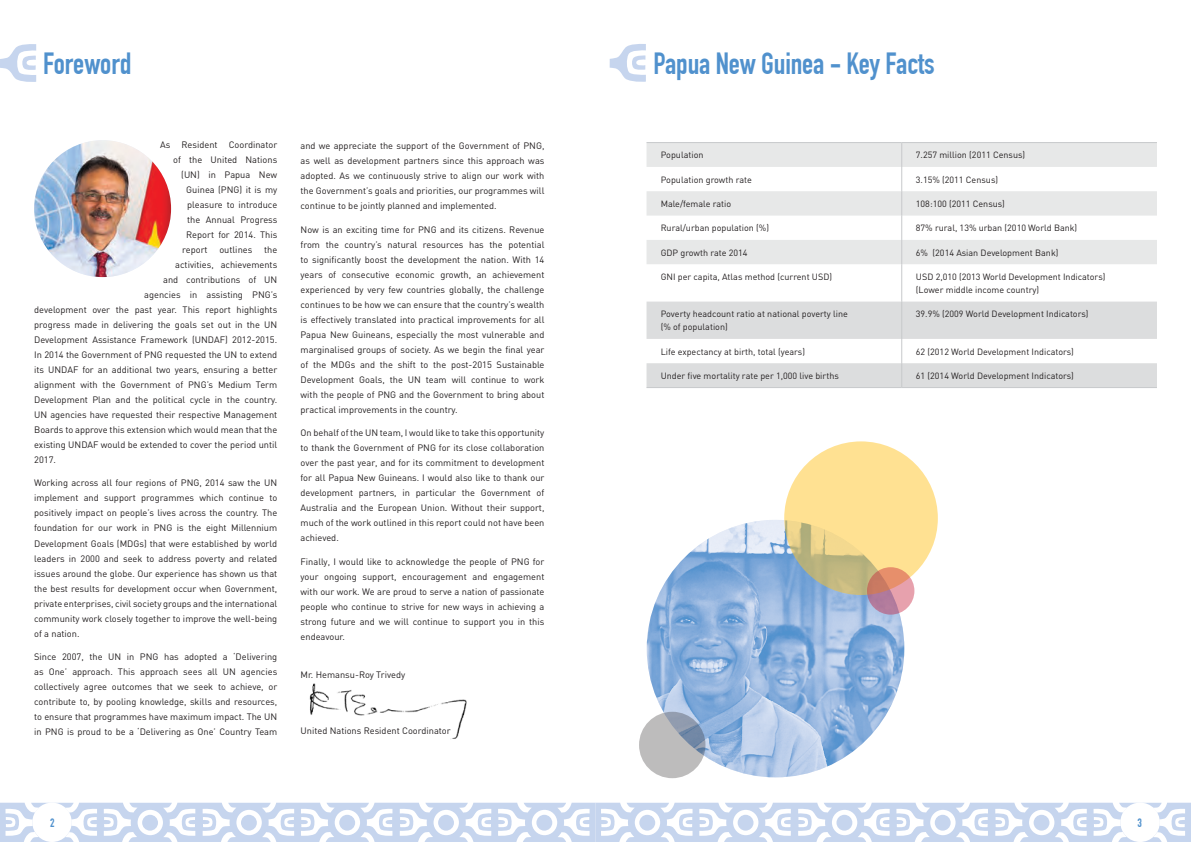
<style>
.page{position:relative;width:1191px;height:842px;background:#fff}
.page>*{position:absolute;margin:0;border:0;box-sizing:border-box;transform-origin:0 0}
.t1{font:700 30px "DIN Condensed";letter-spacing:-.005em;color:#5091cd}
.t2{font:700 12px "DIN Condensed";color:#5091cd}
.t3{font:9.2px/15px "DIN";color:#231f20;text-align:justify}
.t4{font:9px/13px "DIN";color:#231f20}
</style>
<div class="page">
<svg style="left:0;top:803px;width:1191px;height:39px"></svg>
<div style="left:1120px;top:802px;width:39px;height:40px;background:#fff;border-radius:50%"></div>
<div style="left:32px;top:802px;width:40px;height:40px;background:#fff;border-radius:50%"></div>
<svg style="left:646px;top:143px;width:511px;height:121px;fill:#e7e8e8"></svg>
<svg style="left:646px;top:302px;width:511px;height:85px;fill:#dcddde"></svg>
<hr style="left:646px;top:142px;width:255px;height:1px;background:#c7c9cb">
<hr style="left:901px;top:142px;width:256px;height:1px;background:#c7c9cb">
<svg style="left:901px;top:143px;width:1px;height:121px"></svg>
<hr style="left:901px;top:264px;width:1px;height:38px;background:#c7c9cb">
<hr style="left:901px;top:302px;width:1px;height:37px;background:#c7c9cb">
<svg style="left:901px;top:339px;width:1px;height:48px"></svg>
<hr style="left:646px;top:387px;width:255px;height:1px;background:#c7c9cb">
<hr style="left:901px;top:387px;width:256px;height:1px;background:#c7c9cb">
<img style="left:309px;top:683px;width:158px;height:56px">
<img style="left:647px;top:520px;width:257px;height:257px;border-radius:129px">
<svg style="left:784px;top:441px;width:154px;height:154px;background:#f3d98f"></svg>
<svg style="left:867px;top:567px;width:47px;height:48px;background:#d18b8b"></svg>
<svg style="left:639px;top:712px;width:66px;height:66px;background:#aeb2b7"></svg>
<svg style="left:0;top:44px;width:36px;height:38px"></svg>
<svg style="left:609px;top:44px;width:37px;height:38px"></svg>
<img style="left:34px;top:140px;width:137px;height:137px;border-radius:68px">
<h1 class="t1" style="left:43px;top:46px;width:90px">Foreword</h1>
<h1 class="t1" style="left:653px;top:46px;width:283px">Papua New Guinea - Key Facts</h1>
<p class="t3" style="left:160px;top:137px;width:119px">As Resident Coordinator</p>
<p class="t3" style="left:173px;top:152px;width:106px">of the United Nations</p>
<p class="t3" style="left:181px;top:167px;width:98px">(UN) in Papua New</p>
<p class="t3" style="left:186px;top:182px;width:93px">Guinea (PNG) it is my</p>
<p class="t3" style="left:187px;top:197px;width:91px">pleasure to introduce</p>
<p class="t3" style="left:187px;top:212px;width:91px">the Annual Progress</p>
<p class="t3" style="left:186px;top:227px;width:93px">Report for 2014. This</p>
<p class="t3" style="left:182px;top:242px;width:27px">report</p>
<p class="t3" style="left:219px;top:242px;width:34px">outlines</p>
<p class="t3" style="left:264px;top:242px;width:15px">the</p>
<p class="t3" style="left:175px;top:257px;width:104px">activities, achievements</p>
<p class="t3" style="left:163px;top:272px;width:116px">and contributions of UN</p>
<p class="t3" style="left:144px;top:287px;width:135px">agencies in assisting PNG’s</p>
<p class="t3" style="left:34px;top:302px;width:245px">development over the past year. This report highlights</p>
<p class="t3" style="left:34px;top:317px;width:245px">progress made in delivering the goals set out in the UN</p>
<p class="t3" style="left:34px;top:332px;width:245px">Development Assistance Framework (UNDAF) 2012-2015.</p>
<p class="t3" style="left:34px;top:347px;width:245px">In 2014 the Government of PNG requested the UN to extend</p>
<p class="t3" style="left:34px;top:362px;width:245px">its UNDAF for an additional two years, ensuring a better</p>
<p class="t3" style="left:34px;top:377px;width:245px">alignment with the Government of PNG’s Medium Term</p>
<p class="t3" style="left:34px;top:392px;width:245px">Development Plan and the political cycle in the country.</p>
<p class="t3" style="left:34px;top:407px;width:245px">UN agencies have requested their respective Management</p>
<p class="t3" style="left:34px;top:422px;width:245px">Boards to approve this extension which would mean that the</p>
<p class="t3" style="left:34px;top:437px;width:245px">existing UNDAF would be extended to cover the period until</p>
<p class="t3" style="left:34px;top:452px;width:23px">2017.</p>
<p class="t3" style="left:34px;top:475px;width:245px">Working across all four regions of PNG, 2014 saw the UN implement and support programmes which continue to positively impact on people’s lives across the country. The foundation for our work in PNG is the eight Millennium Development Goals (MDGs) that were established by world leaders in 2000 and seek to address poverty and related issues around the globe. Our experience has shown us that the best results for development occur when Government, private enterprises, civil society groups and the international community work closely together to improve the well-being of a nation.</p>
<p class="t3" style="left:34px;top:649px;width:245px">Since 2007, the UN in PNG has adopted a ‘Delivering as One’ approach. This approach sees all UN agencies collectively agree outcomes that we seek to achieve, or contribute to, by pooling knowledge, skills and resources, to ensure that programmes have maximum impact. The UN in PNG is proud to be a ‘Delivering as One’ Country Team</p>
<p class="t3" style="left:300px;top:138px;width:245px">and we appreciate the support of the Government of PNG, as well as development partners since this approach was adopted. As we continuously strive to align our work with the Government’s goals and priorities, our programmes will continue to be jointly planned and implemented.</p>
<p class="t3" style="left:300px;top:222px;width:245px">Now is an exciting time for PNG and its citizens. Revenue from the country’s natural resources has the potential to significantly boost the development the nation. With 14 years of consecutive economic growth, an achievement experienced by very few countries globally, the challenge continues to be how we can ensure that the country’s wealth is effectively translated into practical improvements for all Papua New Guineans, especially the most vulnerable and marginalised groups of society. As we begin the final year of the MDGs and the shift to the post-2015 Sustainable Development Goals, the UN team will continue to work with the people of PNG and the Government to bring about practical improvements in the country.</p>
<p class="t3" style="left:300px;top:425px;width:245px">On behalf of the UN team, I would like to take this opportunity to thank the Government of PNG for its close collaboration over the past year, and for its commitment to development for all Papua New Guineans. I would also like to thank our development partners, in particular the Government of Australia and the European Union. Without their support, much of the work outlined in this report could not have been achieved.</p>
<p class="t3" style="left:300px;top:554px;width:245px">Finally, I would like to acknowledge the people of PNG for your ongoing support, encouragement and engagement with our work. We are proud to serve a nation of passionate people who continue to strive for new ways in achieving a strong future and we will continue to support you in this endeavour.</p>
<p class="t3" style="left:300px;top:667px;width:106px">Mr. Hemansu-Roy Trivedy</p>
<p class="t3" style="left:300px;top:723px;width:152px">United Nations Resident Coordinator</p>
<p class="t4" style="left:660px;top:148px;width:44px">Population</p>
<p class="t4" style="left:916px;top:148px;width:111px">7.257 million (2011 Census)</p>
<p class="t4" style="left:660px;top:173px;width:93px">Population growth rate</p>
<p class="t4" style="left:916px;top:173px;width:84px">3.15% (2011 Census)</p>
<p class="t4" style="left:660px;top:197px;width:72px">Male/female ratio</p>
<p class="t4" style="left:916px;top:197px;width:91px">108:100 (2011 Census)</p>
<p class="t4" style="left:660px;top:221px;width:110px">Rural/urban population (%)</p>
<p class="t4" style="left:916px;top:221px;width:163px">87% rural, 13% urban (2010 World Bank)</p>
<p class="t4" style="left:660px;top:246px;width:88px">GDP growth rate 2014</p>
<p class="t4" style="left:916px;top:246px;width:144px">6% (2014 Asian Development Bank)</p>
<p class="t4" style="left:660px;top:270px;width:173px">GNI per capita, Atlas method (current USD)</p>
<p class="t4" style="left:916px;top:270px;width:191px">USD 2,010 (2013 World Development Indicators) (Lower middle income country)</p>
<p class="t4" style="left:660px;top:307px;width:189px">Poverty headcount ratio at national poverty line (% of population)</p>
<p class="t4" style="left:916px;top:307px;width:174px">39.9% (2009 World Development Indicators)</p>
<p class="t4" style="left:660px;top:345px;width:146px">Life expectancy at birth, total (years)</p>
<p class="t4" style="left:916px;top:345px;width:159px">62 (2012 World Development Indicators)</p>
<p class="t4" style="left:660px;top:369px;width:180px">Under five mortality rate per 1,000 live births</p>
<p class="t4" style="left:916px;top:369px;width:159px">61 (2014 World Development Indicators)</p>
<h2 class="t2" style="left:50px;top:815px;width:6px">2</h2>
<h2 class="t2" style="left:1137px;top:815px;width:6px">3</h2>
</div>
